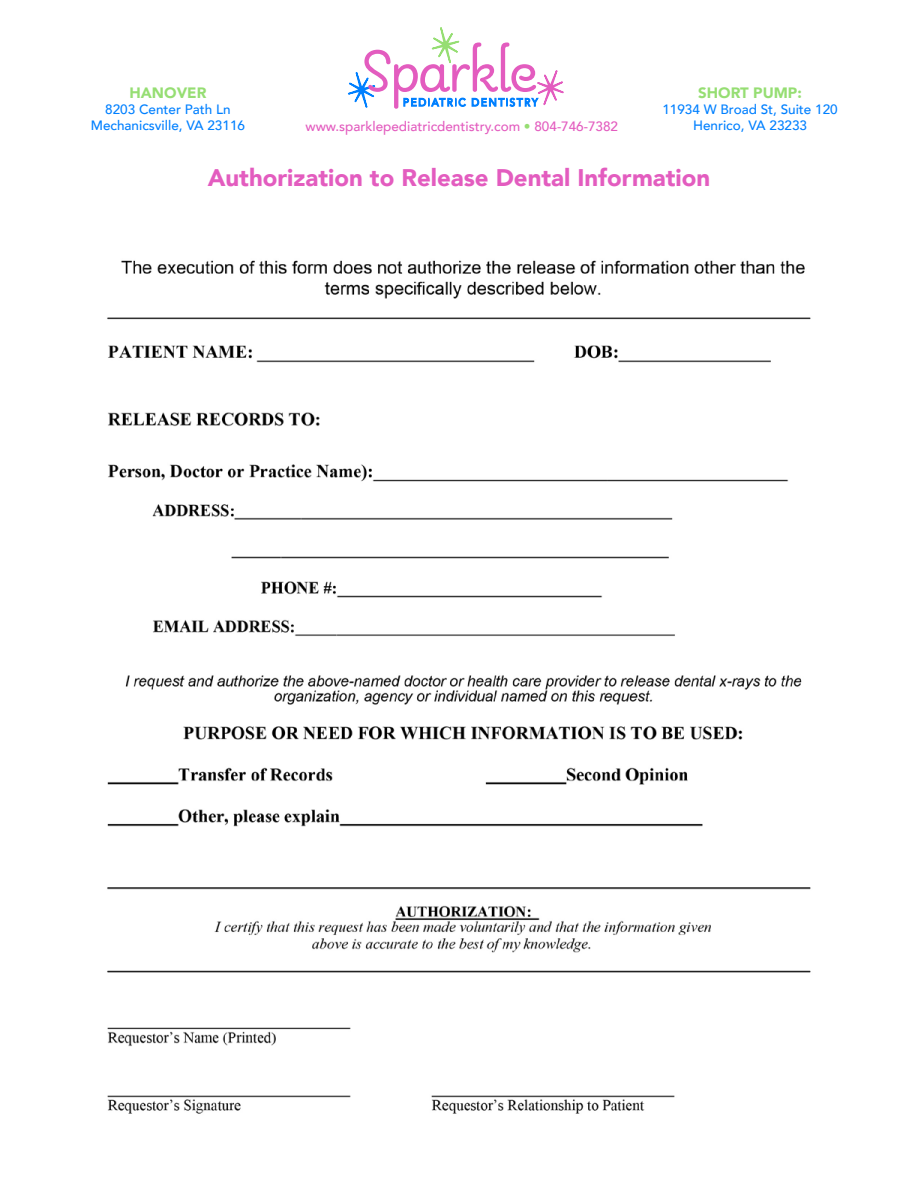
<style>
.page{position:relative;width:918px;height:1188px;background:#fff}
.page>*{position:absolute;margin:0;border:0;box-sizing:border-box;transform-origin:0 0}
.t1{font:900 24px "Avenir";color:#e35cbf}
.t2{font:900 15px "Avenir";color:#96de73}
.t3{font:500 13.5px/16.2px "Avenir";color:#0080ff;text-align:center}
.t4{font:500 13.5px "Avenir";color:#e35cbf}
.s1{color:#96de73}
</style>
<div class="page">
<svg style="left:347px;top:27px;width:217px;height:82px"></svg>
<img style="left:107px;top:260px;width:704px;height:854px">
<p class="t2" style="left:129px;top:79px;width:78px">HANOVER</p>
<p class="t3" style="left:91px;top:100px;width:156px">8203 Center Path Ln<br>Mechanicsville, VA 23116</p>
<p class="t2" style="left:698px;top:79px;width:105px">SHORT PUMP:</p>
<p class="t3" style="left:662px;top:100px;width:177px">11934 W Broad St, Suite 120<br>Henrico, VA 23233</p>
<h1 class="t1" style="left:208px;top:157px;width:504px">Authorization to Release Dental Information</h1>
<p class="t4" style="left:305px;top:115px;width:314px">www.sparklepediatricdentistry.com <span class="s1">•</span> 804-746-7382</p>
</div>
